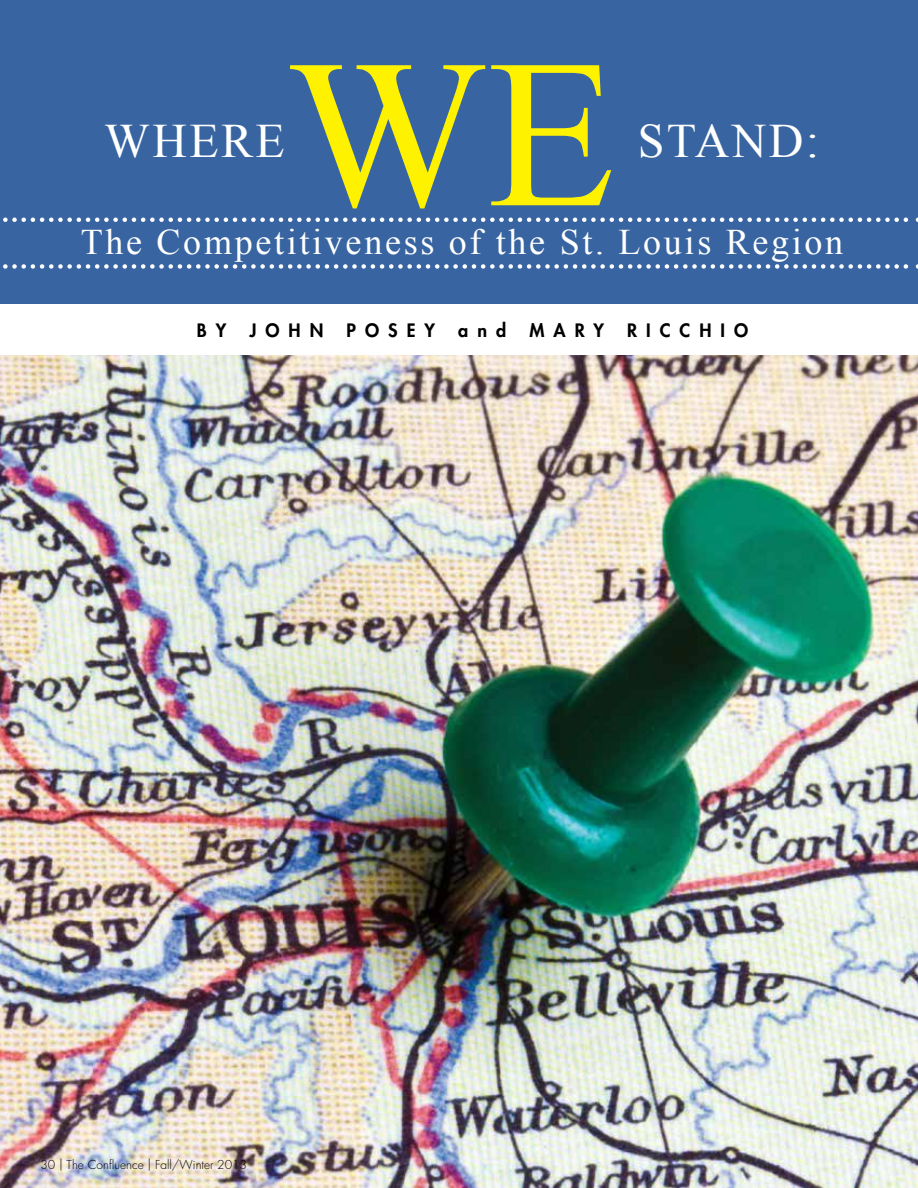
<style>
.page{position:relative;width:918px;height:1188px;background:#fff}
.page>*{position:absolute;margin:0;border:0;box-sizing:border-box;transform-origin:0 0}
.t1{font:211.5px "Times New Roman";color:#fff200}
.t2{font:48px "Times New Roman";letter-spacing:.05em;color:#fff}
.t3{font:36px "Times New Roman";letter-spacing:.075em;color:#fff}
.t4{font:800 18px "Futura Std";letter-spacing:.5em;color:#000}
.t5{font:300 12px "Futura Std";color:#000}
</style>
<div class="page">
<div style="left:0;top:0;width:918px;height:303px;background:#3865a1"></div>
<img style="left:0;top:355px;width:918px;height:833px">
<svg style="left:3px;top:218px;width:915px;height:4px"></svg>
<svg style="left:3px;top:264px;width:915px;height:5px"></svg>
<h1 class="t1" style="left:287px;top:-8px;width:330px">WE</h1>
<h2 class="t2" style="left:105px;top:109px;width:182px">WHERE</h2>
<h2 class="t2" style="left:638px;top:109px;width:183px">STAND:</h2>
<p class="t3" style="left:81px;top:217px;width:764px">The Competitiveness of the St. Louis Region</p>
<p class="t4" style="left:197px;top:319px;width:31px">B Y</p>
<p class="t4" style="left:250px;top:319px;width:75px">JOHN</p>
<p class="t4" style="left:347px;top:319px;width:90px">POSEY</p>
<p class="t4" style="left:458px;top:319px;width:50px">and</p>
<p class="t4" style="left:529px;top:319px;width:76px">MARY</p>
<p class="t4" style="left:627px;top:319px;width:123px">RICCHIO</p>
<p class="t5" style="left:40px;top:1157px;width:208px">30 | The Confluence | Fall/Winter 2013</p>
</div>
